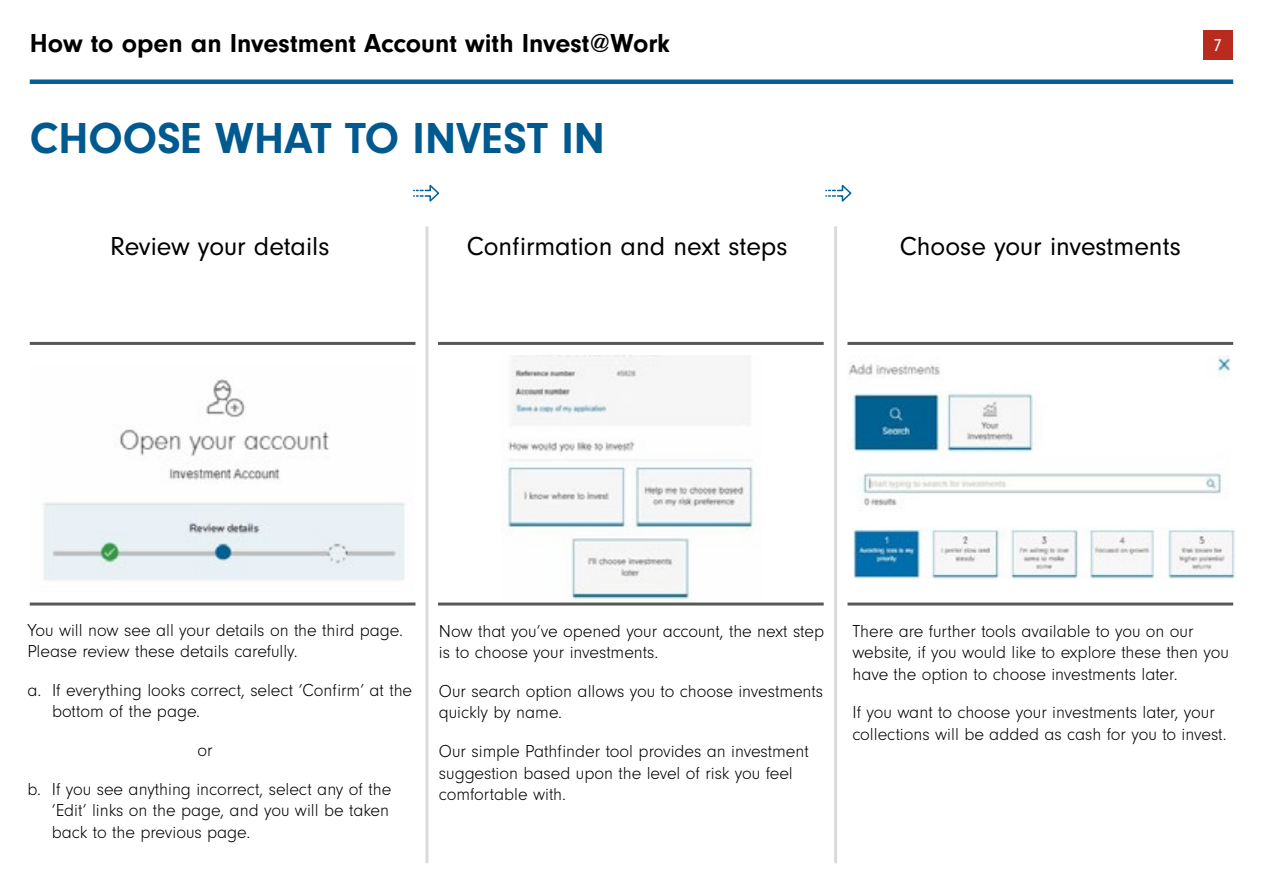
<style>
.page{position:relative;width:1263px;height:893px;background:#fff}
.page>*{position:absolute;margin:0;border:0;box-sizing:border-box;transform-origin:0 0}
.t1{font:700 45px "Neuzeit Gro";color:#00598f}
.t2{font:27px "Neuzeit Gro";color:#000}
.t3{font:700 27px "Neuzeit Gro";color:#000}
.t4{font:300 18px/21.6px "Neuzeit Gro";color:#000}
.t5{font:18px "Neuzeit Gro";color:#fff}
</style>
<div class="page">
<div style="left:30px;top:79px;width:1203px;height:5px;background:#006193"></div>
<div style="left:1203px;top:30px;width:30px;height:30px;background:#b92a1f"></div>
<hr style="left:30px;top:342px;width:385px;height:3px;background:#575756">
<hr style="left:438px;top:342px;width:386px;height:3px;background:#575756">
<hr style="left:847px;top:342px;width:386px;height:3px;background:#575756">
<hr style="left:30px;top:602px;width:385px;height:3px;background:#575756">
<hr style="left:438px;top:602px;width:386px;height:3px;background:#575756">
<hr style="left:847px;top:602px;width:386px;height:3px;background:#575756">
<svg style="left:414px;top:184px;width:26px;height:18px"></svg>
<svg style="left:826px;top:184px;width:26px;height:18px"></svg>
<img style="left:43px;top:379px;width:362px;height:202px">
<img style="left:848px;top:355px;width:382px;height:153px">
<img style="left:501px;top:355px;width:253px;height:245px">
<hr style="left:425px;top:226px;width:3px;height:637px;background:#dadada">
<hr style="left:834px;top:226px;width:3px;height:637px;background:#dadada">
<img style="left:852px;top:528px;width:383px;height:51px">
<h2 class="t3" style="left:30px;top:28px;width:642px">How to open an Investment Account with Invest@Work</h2>
<p class="t5" style="left:1213px;top:35px;width:10px">7</p>
<h1 class="t1" style="left:30px;top:113px;width:577px">CHOOSE WHAT TO INVEST IN</h1>
<h2 class="t2" style="left:110px;top:231px;width:221px">Review your details</h2>
<h2 class="t2" style="left:467px;top:231px;width:322px">Confirmation and next steps</h2>
<h2 class="t2" style="left:900px;top:231px;width:282px">Choose your investments</h2>
<p class="t4" style="left:27px;top:619px;width:377px">You will now see all your details on the third page.<br>Please review these details carefully.</p>
<p class="t4" style="left:52px;top:680px;width:362px;text-indent:-25px">a. If everything looks correct, select ‘Confirm’ at the bottom of the page.</p>
<p class="t4" style="left:27px;top:731px;width:365px;line-height:38.5px;text-align:center">or<br>b. If you see anything incorrect, select any of the</p>
<p class="t4" style="left:52px;top:800px;width:339px">‘Edit’ links on the page, and you will be taken back to the previous page.</p>
<p class="t4" style="left:439px;top:620px;width:387px">Now that you’ve opened your account, the next step is to choose your investments.</p>
<p class="t4" style="left:439px;top:680px;width:386px">Our search option allows you to choose investments quickly by name.</p>
<p class="t4" style="left:439px;top:741px;width:371px">Our simple Pathfinder tool provides an investment suggestion based upon the level of risk you feel comfortable with.</p>
<p class="t4" style="left:852px;top:620px;width:378px">There are further tools available to you on our website, if you would like to explore these then you have the option to choose investments later.</p>
<p class="t4" style="left:852px;top:702px;width:376px">If you want to choose your investments later, your collections will be added as cash for you to invest.</p>
</div>
